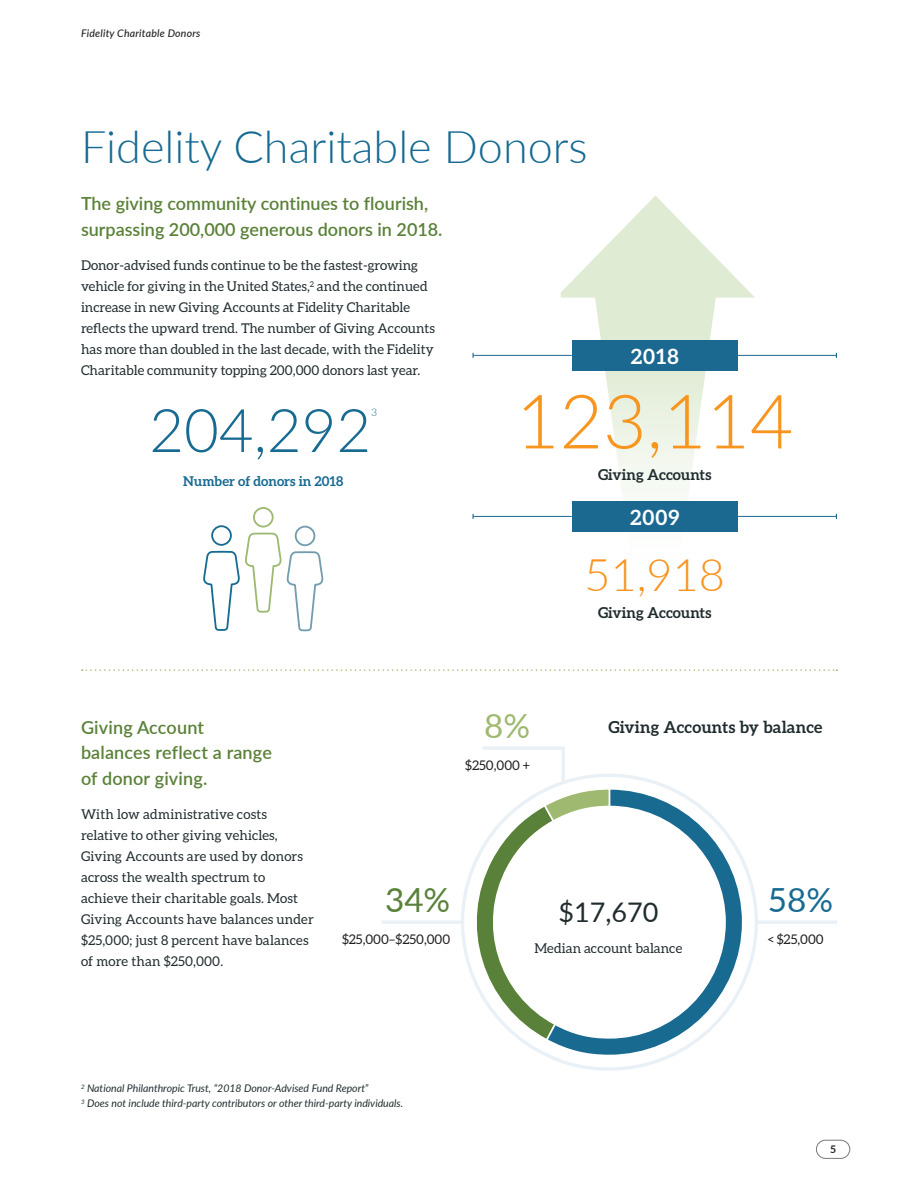
<style>
.page{position:relative;width:918px;height:1188px;background:#fff}
.page>*{position:absolute;margin:0;border:0;box-sizing:border-box;transform-origin:0 0}
.t1{font:300 75px "Lato";color:#f7951f}
.t2{font:300 60px "Lato";color:#176a92}
.t3{font:300 45px "Lato";color:#176a92}
.t4{font:300 45px "Lato";color:#f7951f}
.t5{font:33.3px "Lato";color:#186a91}
.t6{font:33.3px "Lato";color:#5a8139}
.t7{font:33.3px "Lato";color:#9fb970}
.t8{font:27px "Lato";color:#212c2f}
.t9{font:700 21px "Aleo";letter-spacing:.05em;color:#fff}
.t10{font:600 18px/25.5px "Lato";color:#5a8138}
.t11{font:700 16.5px "Aleo";letter-spacing:.01em;color:#212c2f}
.t12{font:700 15px "Aleo";color:#212c2f}
.t13{font:13.5px/21px "Aleo";color:#212c2f}
.t14{font:700 13.5px "Aleo";color:#176a92}
.t15{font:13.35px "Aleo";color:#231f20}
.t16{font:italic 10.5px/15px "Lato";color:#212c2f}
.t17{font:italic 500 10.5px "Lato";letter-spacing:.02em;color:#231f20}
.t18{font:300 10.5px "Lato";color:#176a92}
.t19{font:700 10.5px "Lato";color:#231f20}
</style>
<div class="page">
<img style="left:561px;top:196px;width:194px;height:320px">
<div style="left:572px;top:340px;width:166px;height:30px;background:#1b6991"></div>
<hr style="left:473px;top:355px;width:99px;height:1px;background:#1b6991">
<hr style="left:738px;top:355px;width:98px;height:1px;background:#1b6991">
<div style="left:572px;top:501px;width:166px;height:31px;background:#1b6991"></div>
<hr style="left:473px;top:516px;width:99px;height:1px;background:#1b6991">
<hr style="left:738px;top:516px;width:98px;height:1px;background:#1b6991">
<svg style="left:82px;top:669px;width:755px;height:2px"></svg>
<svg style="left:203px;top:507px;width:121px;height:125px"></svg>
<svg style="left:437px;top:774px;width:323px;height:297px"></svg>
<hr style="left:756px;top:921px;width:81px;height:3px;background:#e9f1f7">
<hr style="left:382px;top:921px;width:80px;height:3px;background:#e9f1f7">
<svg style="left:457px;top:746px;width:155px;height:296px"></svg>
<div style="left:816px;top:1140px;width:34px;height:19px;border:1px solid #78797b;border-radius:9px"></div>
<p class="t17" style="left:81px;top:25px;width:121px">Fidelity Charitable Donors</p>
<h3 class="t3" style="left:81px;top:116px;width:508px">Fidelity Charitable Donors</h3>
<h3 class="t10" style="left:81px;top:190px;width:363px">The giving community continues to flourish, surpassing 200,000 generous donors in 2018.</h3>
<p class="t13" style="left:81px;top:255px;width:356px">Donor-advised funds continue to be the fastest-growing vehicle for giving in the United States,<sup>2</sup> and the continued increase in new Giving Accounts at Fidelity Charitable reflects the upward trend. The number of Giving Accounts has more than doubled in the last decade, with the Fidelity Charitable community topping 200,000 donors last year.</p>
<h3 class="t9" style="left:631px;top:344px;width:49px">2018</h3>
<h2 class="t2" style="left:149px;top:389px;width:223px">204,292</h2>
<p class="t18" style="left:371px;top:405px;width:8px">3</p>
<p class="t14" style="left:183px;top:474px;width:162px">Number of donors in 2018</p>
<h1 class="t1" style="left:516px;top:369px;width:279px">123,114</h1>
<p class="t12" style="left:598px;top:466px;width:115px">Giving Accounts</p>
<h3 class="t9" style="left:630px;top:505px;width:51px">2009</h3>
<h3 class="t4" style="left:585px;top:544px;width:142px">51,918</h3>
<p class="t12" style="left:598px;top:604px;width:115px">Giving Accounts</p>
<h3 class="t10" style="left:81px;top:714px;width:192px">Giving Account balances reflect a range of donor giving.</h3>
<p class="t13" style="left:81px;top:804px;width:234px">With low administrative costs relative to other giving vehicles, Giving Accounts are used by donors across the wealth spectrum to achieve their charitable goals. Most Giving Accounts have balances under $25,000; just 8 percent have balances of more than $250,000.</p>
<h3 class="t7" style="left:484px;top:702px;width:47px">8%</h3>
<p class="t15" style="left:465px;top:757px;width:66px">$250,000 +</p>
<p class="t11" style="left:608px;top:717px;width:215px">Giving Accounts by balance</p>
<h3 class="t6" style="left:385px;top:877px;width:67px">34%</h3>
<p class="t15" style="left:342px;top:932px;width:110px">$25,000–$250,000</p>
<h3 class="t8" style="left:558px;top:893px;width:102px">$17,670</h3>
<p class="t13" style="left:534px;top:938px;width:149px">Median account balance</p>
<h3 class="t5" style="left:768px;top:877px;width:67px">58%</h3>
<p class="t15" style="left:768px;top:932px;width:57px">&lt; $25,000</p>
<p class="t16" style="left:81px;top:1080px;width:324px"><sup>2</sup> National Philanthropic Trust, “2018 Donor-Advised Fund Report”<br><sup>3</sup> Does not include third-party contributors or other third-party individuals.</p>
<p class="t19" style="left:830px;top:1141px;width:8px">5</p>
</div>
